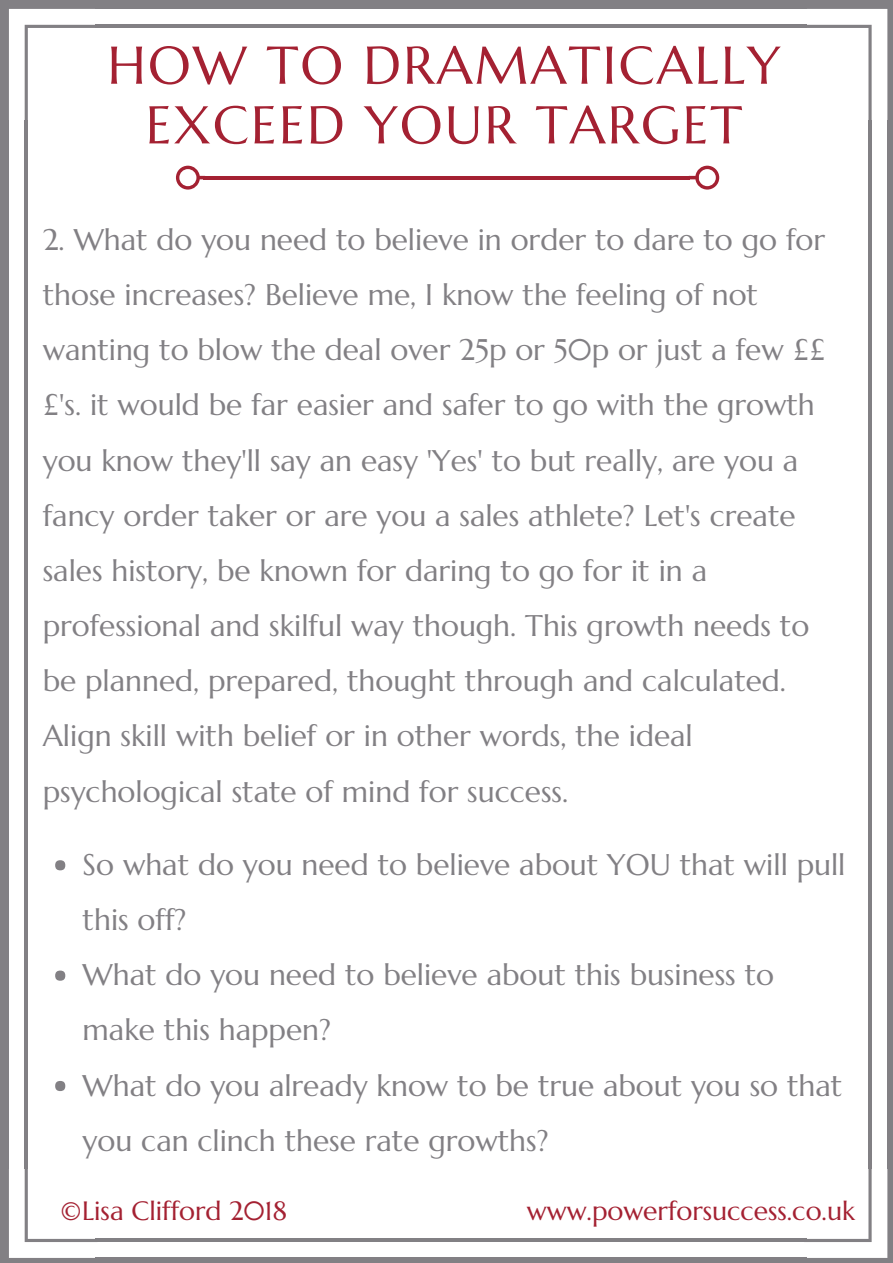
<style>
.page{position:relative;width:893px;height:1263px;background:#fff}
.page>*{position:absolute;margin:0;border:0;box-sizing:border-box;transform-origin:0 0}
.t1{font:52.95px/59.7px "Marcellus";letter-spacing:.04em;color:#a42132;text-align:center}
.t2{font:29.85px/55.2px "Marcellus";color:#828084}
.t3{font:26.55px "Marcellus";color:#a42132}
</style>
<div class="page">
<svg style="left:0;top:0;width:97px;height:122px"></svg>
<div style="left:0;top:120px;width:9px;height:1048px;background:#828084"></div>
<hr style="left:25px;top:120px;width:3px;height:1048px;background:#828084">
<svg style="left:0;top:1166px;width:97px;height:97px"></svg>
<div style="left:95px;top:1258px;width:711px;height:5px;background:#828084"></div>
<hr style="left:95px;top:1239px;width:711px;height:3px;background:#828084">
<svg style="left:804px;top:1168px;width:89px;height:95px"></svg>
<div style="left:887px;top:120px;width:6px;height:1048px;background:#828084"></div>
<hr style="left:868px;top:120px;width:4px;height:1048px;background:#828084">
<svg style="left:804px;top:0;width:89px;height:120px"></svg>
<div style="left:95px;top:0;width:711px;height:9px;background:#828084"></div>
<hr style="left:95px;top:25px;width:711px;height:3px;background:#828084">
<hr style="left:204px;top:176px;width:486px;height:3px;background:#a42132">
<svg style="left:176px;top:166px;width:29px;height:24px"></svg>
<svg style="left:689px;top:166px;width:30px;height:24px"></svg>
<div style="left:55px;top:860px;width:10px;height:10px;background:#828084;border-radius:50%"></div>
<div style="left:55px;top:970px;width:10px;height:11px;background:#828084;border-radius:50%"></div>
<div style="left:55px;top:1081px;width:10px;height:10px;background:#828084;border-radius:50%"></div>
<h1 class="t1" style="left:107px;top:35px;width:675px">HOW TO DRAMATICALLY<br>EXCEED YOUR TARGET</h1>
<p class="t2" style="left:43px;top:212px;width:784px">2. What do you need to believe in order to dare to go for those increases? Believe me, I know the feeling of not wanting to blow the deal over 25p or 50p or just a few ££ £'s. it would be far easier and safer to go with the growth you know they'll say an easy 'Yes' to but really, are you a fancy order taker or are you a sales athlete? Let's create sales history, be known for daring to go for it in a professional and skilful way though. This growth needs to be planned, prepared, thought through and calculated.<br>Align skill with belief or in other words, the ideal psychological state of mind for success.</p>
<p class="t2" style="left:83px;top:837px;width:764px">So what do you need to believe about YOU that will pull this off?<br>What do you need to believe about this business to make this happen?<br>What do you already know to be true about you so that you can clinch these rate growths?</p>
<p class="t3" style="left:60px;top:1194px;width:229px">©Lisa Clifford 2018</p>
<p class="t3" style="left:527px;top:1194px;width:329px">www.powerforsuccess.co.uk</p>
</div>
